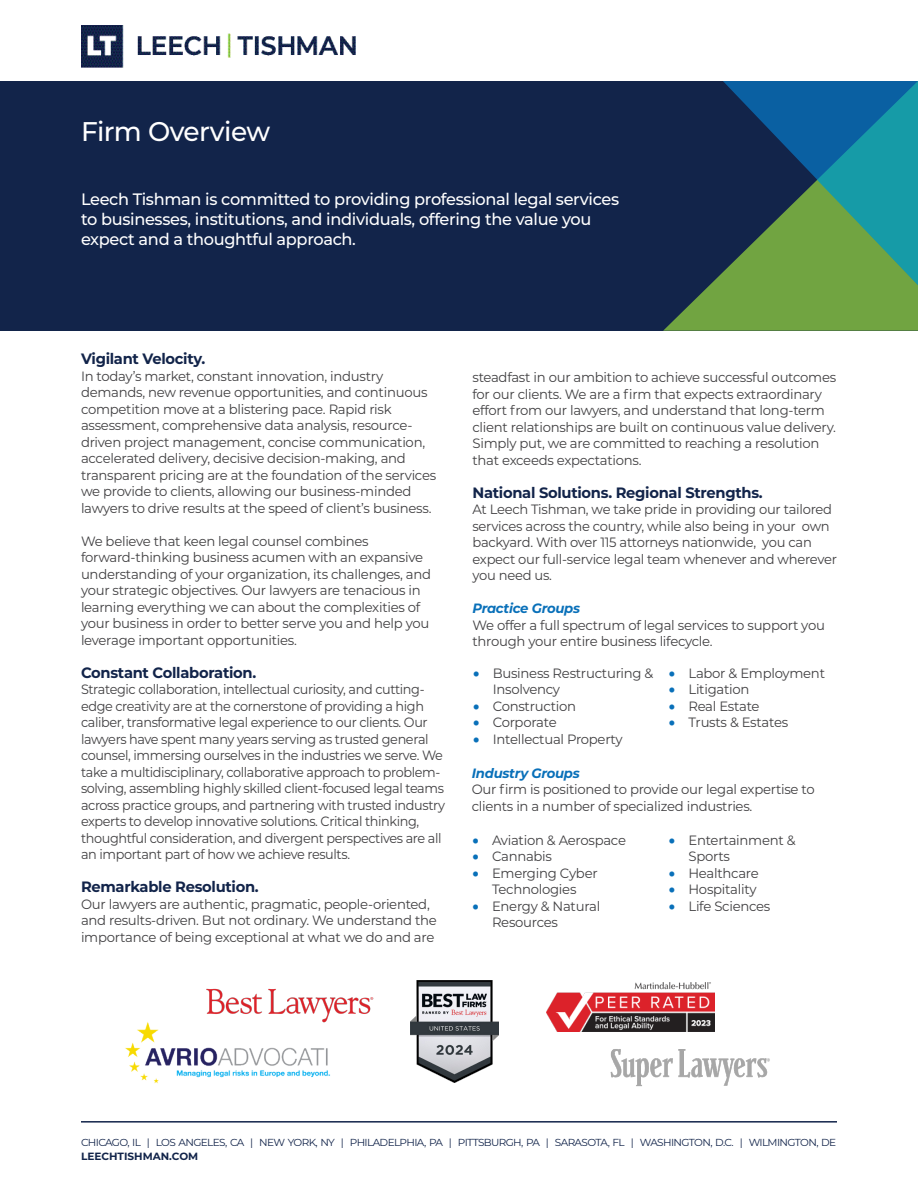
<style>
.page{position:relative;width:918px;height:1188px;background:#fff}
.page>*{position:absolute;margin:0;border:0;box-sizing:border-box;transform-origin:0 0}
.Name{font:500 27px "Montserrat";letter-spacing:-.02em;color:#fff}
.t1{font:500 16.5px/19.8px "Montserrat";letter-spacing:-.02em;color:#fff}
.Subheads{font:700 15px "Montserrat";letter-spacing:-.02em;color:#12244a}
.Italic_Light_Blue{font:13.5px/16.5px "Montserrat";letter-spacing:-.02em;color:#414042}
.Italic_Light_Blue-2{font:13.5px/16.5px "Montserrat";letter-spacing:-.02em;color:#414042;scale:.95 1}
.Italic_Light_Blue-3{font:italic 700 13.5px "Montserrat";letter-spacing:-.02em;color:#0970b9}
.t2{font:700 10.5px "Montserrat";color:#12244a}
.t3{font:10.2px "Montserrat";letter-spacing:-.06em;color:#12244a}
.s1{font-family:"Lato";color:#0970b9}
</style>
<div class="page">
<div style="left:0;top:81px;width:918px;height:249px;background:#12244a"></div>
<svg style="left:663px;top:272px;width:255px;height:59px;background:#629042"></svg>
<svg style="left:723px;top:81px;width:195px;height:204px"></svg>
<img style="left:206px;top:988px;width:167px;height:33px">
<img style="left:125px;top:1021px;width:205px;height:63px">
<img style="left:411px;top:980px;width:87px;height:103px">
<img style="left:547px;top:982px;width:168px;height:50px">
<img style="left:610px;top:1049px;width:160px;height:38px">
<hr style="left:81px;top:1121px;width:756px;height:2px;background:#12244a">
<img style="left:81px;top:25px;width:274px;height:42px">
<p class="Name" style="left:81px;top:112px;width:191px">Firm Overview</p>
<p class="t1" style="left:81px;top:189px;width:540px">Leech Tishman is committed to providing professional legal services to businesses, institutions, and individuals, offering the value you expect and a thoughtful approach.</p>
<p class="Subheads" style="left:81px;top:348px;width:126px">Vigilant Velocity.</p>
<p class="Italic_Light_Blue" style="left:81px;top:367px;width:357px">In today’s market, constant innovation, industry demands, new revenue opportunities, and continuous competition move at a blistering pace. Rapid risk assessment, comprehensive data analysis, resource&shy;driven project management, concise communication, accelerated delivery, decisive decision-making, and transparent pricing are at the foundation of the services we provide to clients, allowing our business-minded lawyers to drive results at the speed of client’s business.</p>
<p class="Italic_Light_Blue" style="left:81px;top:532px;width:352px">We believe that keen legal counsel combines forward-thinking business acumen with an expansive understanding of your organization, its challenges, and your strategic objectives. Our lawyers are tenacious in learning everything we can about the complexities of your business in order to better serve you and help you leverage important opportunities.</p>
<p class="Subheads" style="left:81px;top:662px;width:177px">Constant Collaboration.</p>
<p class="Italic_Light_Blue-2" style="left:81px;top:681px;width:385px">Strategic collaboration, intellectual curiosity, and cutting&shy;edge creativity are at the cornerstone of providing a high caliber, transformative legal experience to our clients. Our lawyers have spent many years serving as trusted general counsel, immersing ourselves in the industries we serve. We take a multidisciplinary, collaborative approach to problem&shy;solving, assembling highly skilled client-focused legal teams across practice groups, and partnering with trusted industry experts to develop innovative solutions. Critical thinking, thoughtful consideration, and divergent perspectives are all an important part of how we achieve results.</p>
<p class="Subheads" style="left:81px;top:876px;width:179px">Remarkable Resolution.</p>
<p class="Italic_Light_Blue" style="left:81px;top:895px;width:357px">Our lawyers are authentic, pragmatic, people-oriented, and results-driven. But not ordinary. We understand the importance of being exceptional at what we do and are</p>
<p class="Italic_Light_Blue" style="left:473px;top:369px;width:365px">steadfast in our ambition to achieve successful outcomes for our clients. We are a firm that expects extraordinary effort from our lawyers, and understand that long-term client relationships are built on continuous value delivery.<br>Simply put, we are committed to reaching a resolution that exceeds expectations.</p>
<p class="Subheads" style="left:472px;top:482px;width:292px">National Solutions. Regional Strengths.</p>
<p class="Italic_Light_Blue" style="left:472px;top:501px;width:366px">At Leech Tishman, we take pride in providing our tailored services across the country, while also being in your own backyard. With over 115 attorneys nationwide, you can expect our full-service legal team whenever and wherever you need us.</p>
<p class="Italic_Light_Blue-3" style="left:472px;top:599px;width:109px">Practice Groups</p>
<p class="Italic_Light_Blue" style="left:472px;top:616px;width:354px">We offer a full spectrum of legal services to support you through your entire business lifecycle.</p>
<p class="Italic_Light_Blue" style="left:493px;top:664px;width:162px;text-indent:-20px"><span class="s1">•</span> Business Restructuring &amp;<br>Insolvency</p>
<p class="Italic_Light_Blue" style="left:472px;top:697px;width:105px"><span class="s1">•</span> Construction</p>
<p class="Italic_Light_Blue" style="left:472px;top:714px;width:86px"><span class="s1">•</span> Corporate</p>
<p class="Italic_Light_Blue" style="left:472px;top:730px;width:152px"><span class="s1">•</span> Intellectual Property</p>
<p class="Italic_Light_Blue" style="left:668px;top:664px;width:158px"><span class="s1">•</span> Labor &amp; Employment</p>
<p class="Italic_Light_Blue" style="left:668px;top:681px;width:83px"><span class="s1">•</span> Litigation</p>
<p class="Italic_Light_Blue" style="left:668px;top:697px;width:93px"><span class="s1">•</span> Real Estate</p>
<p class="Italic_Light_Blue" style="left:668px;top:714px;width:121px"><span class="s1">•</span> Trusts &amp; Estates</p>
<p class="Italic_Light_Blue-3" style="left:472px;top:763px;width:110px">Industry Groups</p>
<p class="Italic_Light_Blue" style="left:472px;top:781px;width:344px">Our firm is positioned to provide our legal expertise to clients in a number of specialized industries.</p>
<p class="Italic_Light_Blue" style="left:688px;top:831px;width:109px;text-indent:-20px"><span class="s1">•</span> Entertainment &amp;<br>Sports</p>
<p class="Italic_Light_Blue" style="left:668px;top:864px;width:92px"><span class="s1">•</span> Healthcare</p>
<p class="Italic_Light_Blue" style="left:668px;top:881px;width:90px"><span class="s1">•</span> Hospitality</p>
<p class="Italic_Light_Blue" style="left:668px;top:897px;width:104px"><span class="s1">•</span> Life Sciences</p>
<p class="Italic_Light_Blue" style="left:472px;top:831px;width:156px"><span class="s1">•</span> Aviation &amp; Aerospace</p>
<p class="Italic_Light_Blue" style="left:472px;top:848px;width:82px"><span class="s1">•</span> Cannabis</p>
<p class="Italic_Light_Blue" style="left:472px;top:864px;width:127px;text-align:center"><span class="s1">•</span> Emerging Cyber<br>Technologies</p>
<p class="Italic_Light_Blue" style="left:492px;top:897px;width:110px;text-indent:-20px"><span class="s1">•</span> Energy &amp; Natural<br>Resources</p>
<p class="t3" style="left:81px;top:1135px;width:757px">CHICAGO, IL | LOS ANGELES, CA | NEW YORK, NY | PHILADELPHIA, PA | PITTSBURGH, PA | SARASOTA, FL | WASHINGTON, D.C. | WILMINGTON, DE</p>
<p class="t2" style="left:81px;top:1148px;width:119px">LEECHTISHMAN.COM</p>
</div>
